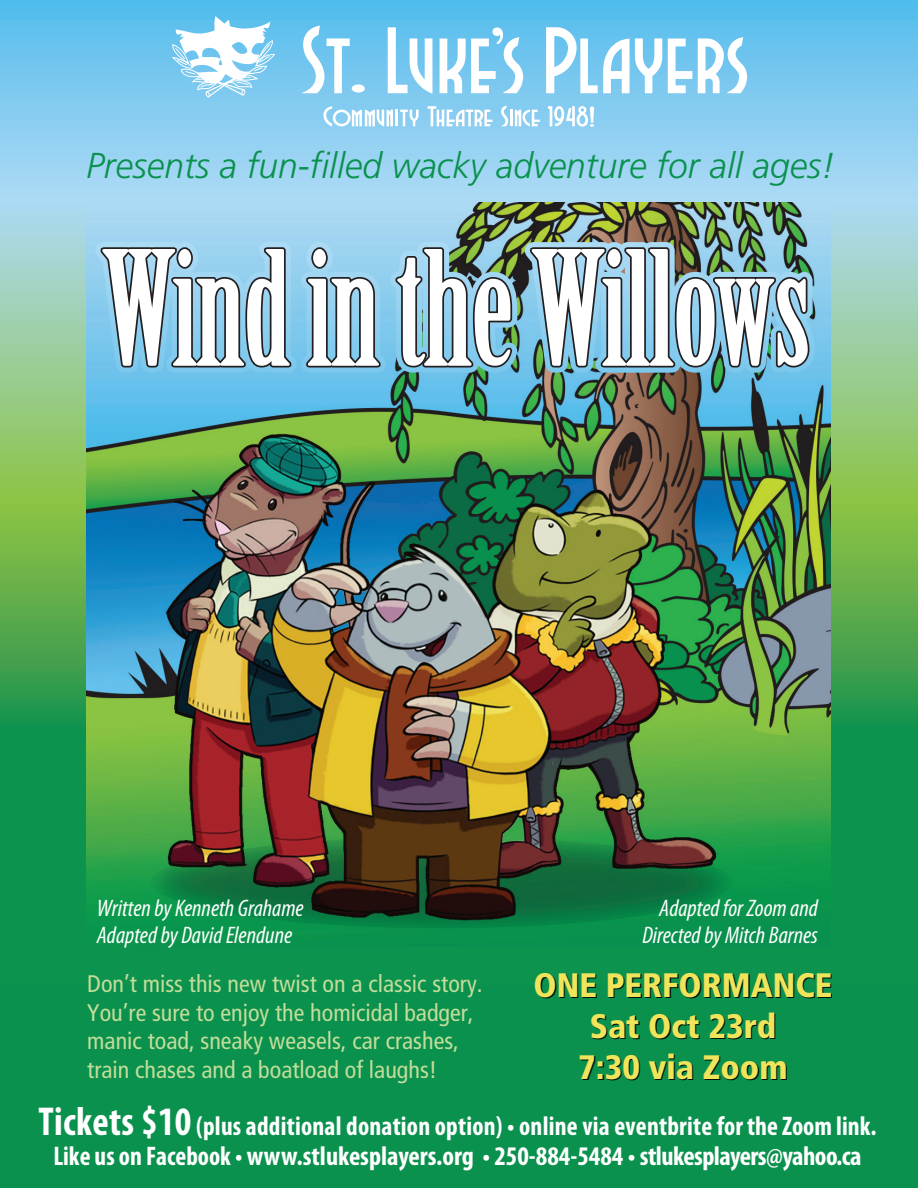
<style>
.page{position:relative;width:918px;height:1188px;background:#09914d}
.page>*{position:absolute;margin:0;border:0;box-sizing:border-box;transform-origin:0 0}
.t1{font:153.45px "Birch Std";color:#fff}
.t2{font:italic 300 36px "Frutiger";color:#09914d}
.t3{font:900 condensed 33.9px/40.7px "Frutiger";color:#f0e55a;text-align:center}
.t4{font:700 condensed 27px/30px "Myriad Pro";color:#fff;text-align:center;scale:.96 1}
.t5{font:condensed 24px/28.5px "Frutiger";color:#c3dd9a}
.t6{font:italic condensed 24px/27px "Myriad Pro";color:#fff}
.s1{font-size:40.5px}
</style>
<div class="page">
<svg style="left:0;top:203px;width:918px;height:519px;background:#7fbf79"></svg>
<div style="left:0;top:0;width:918px;height:203px;background:linear-gradient(to bottom,#53bcec,#afdaf5)"></div>
<svg style="left:323px;top:106px;width:70px;height:21px"></svg>
<hr style="left:395px;top:110px;width:3px;height:16px;background:#fff">
<svg style="left:400px;top:110px;width:19px;height:16px"></svg>
<svg style="left:428px;top:106px;width:64px;height:20px"></svg>
<svg style="left:501px;top:106px;width:7px;height:20px"></svg>
<hr style="left:510px;top:110px;width:3px;height:16px;background:#fff">
<svg style="left:515px;top:110px;width:25px;height:16px"></svg>
<svg style="left:548px;top:106px;width:46px;height:21px"></svg>
<svg style="left:302px;top:26px;width:63px;height:67px;background:#99d5f3"></svg>
<svg style="left:388px;top:27px;width:44px;height:67px;background:#b2dff6"></svg>
<svg style="left:440px;top:27px;width:83px;height:66px;background:#a8dbf4"></svg>
<svg style="left:546px;top:27px;width:116px;height:66px;background:#aadcf5"></svg>
<svg style="left:668px;top:39px;width:24px;height:54px"></svg>
<svg style="left:698px;top:37px;width:49px;height:56px;background:#bbe3f7"></svg>
<svg style="left:171px;top:16px;width:104px;height:82px;background:#abddf5"></svg>
<img style="left:86px;top:202px;width:745px;height:725px">
<svg style="left:95px;top:242px;width:423px;height:131px;background:#81a9bc"></svg>
<svg style="left:525px;top:242px;width:290px;height:131px;background:#7b9eac"></svg>
<h2 class="t2" style="left:86px;top:145px;width:750px">Presents a fun-filled wacky adventure for all ages!</h2>
<h1 class="t1" style="left:103px;top:223px;width:710px">Wind in the Willows</h1>
<p class="t6" style="left:97px;top:895px;width:208px">Written by Kenneth Grahame<br>Adapted by David Elendune</p>
<p class="t6" style="left:642px;top:895px;width:177px;text-align:right">Adapted for Zoom and<br>Directed by Mitch Barnes</p>
<p class="t5" style="left:87px;top:970px;width:397px">Don’t miss this new twist on a classic story.<br>You’re sure to enjoy the homicidal badger, manic toad, sneaky weasels, car crashes, train chases and a boatload of laughs!</p>
<p class="t3" style="left:533px;top:965px;width:301px">ONE PERFORMANCE<br>Sat Oct 23rd<br>7:30 via Zoom</p>
<p class="t4" style="left:39px;top:1110px;width:874px"><span class="s1">Tickets $10</span> (plus additional donation option) • online via eventbrite for the Zoom link.<br>Like us on Facebook • www.stlukesplayers.org • 250-884-5484 • stlukesplayers@yahoo.ca</p>
</div>
